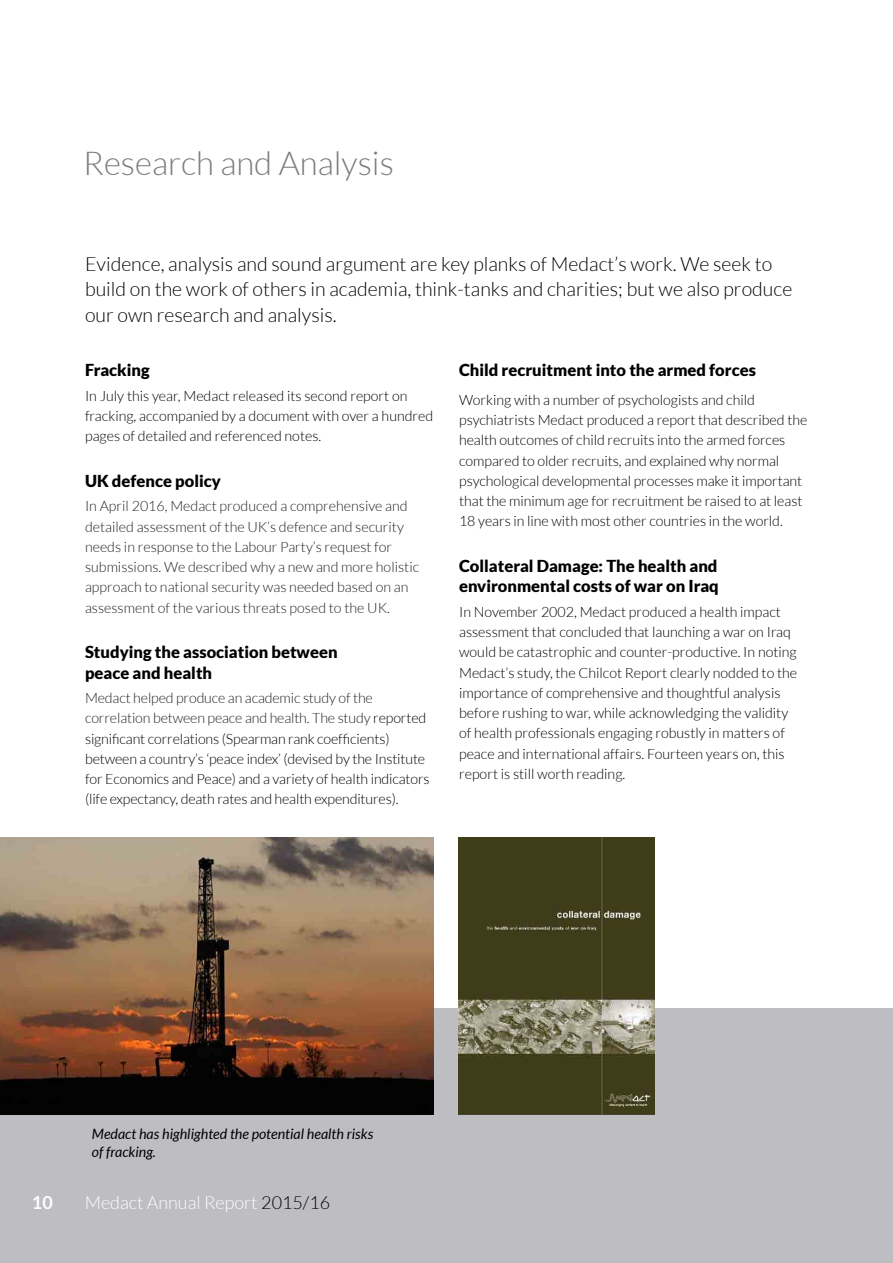
<style>
.page{position:relative;width:893px;height:1263px;background:#fff}
.page>*{position:absolute;margin:0;border:0;box-sizing:border-box;transform-origin:0 0}
.include_in_toc{font:300 33px "Lato";color:#7c7b81}
.intro_para{font:300 19.5px/25.5px "Lato";color:#000}
.t1{font:300 18px "Lato";color:#fff}
.t2{font:700 18px "Lato";color:#fff}
.Subhead{font:900 16.5px/20.2px "Lato";color:#000}
.body_text{font:900 16.5px "Lato";color:#000}
.body_text-2{font:300 14.25px/20.2px "Lato";letter-spacing:-.005em;color:#000}
.body_text-3{font:300 14.25px/20.2px "Lato";color:#222}
.t3{font:italic 14.25px/18.8px "Lato";color:#000}
.s1{color:#222}
.s2{color:#000}
</style>
<div class="page">
<div style="left:0;top:1008px;width:893px;height:255px;background:#bebdc2"></div>
<img style="left:459px;top:837px;width:195px;height:277px">
<img style="left:0;top:837px;width:433px;height:277px">
<p class="include_in_toc" style="left:83px;top:145px;width:312px">Research and Analysis</p>
<p class="intro_para" style="left:85px;top:251px;width:709px">Evidence, analysis and sound argument are key planks of Medact’s work. We seek to build on the work of others in academia, think-tanks and charities; but we also produce our own research and analysis.</p>
<p class="Subhead" style="left:85px;top:360px;width:66px">Fracking</p>
<p class="body_text-2" style="left:85px;top:385px;width:350px">In July this year, Medact released its second report on fracking, accompanied by a document with over a hundred pages of detailed and referenced notes.</p>
<p class="Subhead" style="left:85px;top:470px;width:137px">UK defence policy</p>
<p class="body_text-3" style="left:85px;top:496px;width:336px">In April 2016, Medact produced a comprehensive and detailed assessment of the UK’s defence and security needs in response to the Labour Party’s request for submissions. We described why a new and more holistic approach to national security was needed based on an assessment of the various threats posed to the UK.</p>
<p class="Subhead" style="left:85px;top:642px;width:254px">Studying the association between peace and health</p>
<p class="body_text-2" style="left:85px;top:688px;width:346px"><span class="s1">Medact helped produce an academic study of the correlation between peace and health. The study</span> reported significant correlations (Spearman rank coefficients) between a country’s ‘peace index’ (devised by the Institute for Economics and Peace) and a variety of health indicators (life expectancy, death rates and health expenditures).</p>
<p class="body_text" style="left:459px;top:360px;width:298px">Child recruitment into the armed forces</p>
<p class="body_text-2" style="left:459px;top:390px;width:350px">Working with a number of psychologists and child psychiatrists Medact produced a report that described the health outcomes of child recruits into the armed forces compared to older recruits, and explained why normal psychological developmental processes make it important that the minimum age for recruitment be raised to at least 18 years in line with most other countries in the world.</p>
<p class="Subhead" style="left:459px;top:556px;width:261px">Collateral Damage: The health and environmental costs of war on Iraq</p>
<p class="body_text-2" style="left:459px;top:602px;width:340px">In November 2002, Medact produced a health impact assessment that concluded that launching a war on Iraq would be catastrophic and counter-productive. In noting Medact’s study, the Chilcot Report clearly nodded to the importance of comprehensive and thoughtful analysis before rushing to war, while acknowledging the validity of health professionals engaging robustly in matters of peace and international affairs. Fourteen years on, this report is still worth reading.</p>
<p class="t3" style="left:92px;top:1124px;width:283px">Medact has highlighted the potential health risks of fracking.</p>
<p class="t2" style="left:32px;top:1192px;width:22px">10</p>
<p class="t1" style="left:85px;top:1193px;width:247px">Medact Annual Report <span class="s2">2015/16</span></p>
</div>
